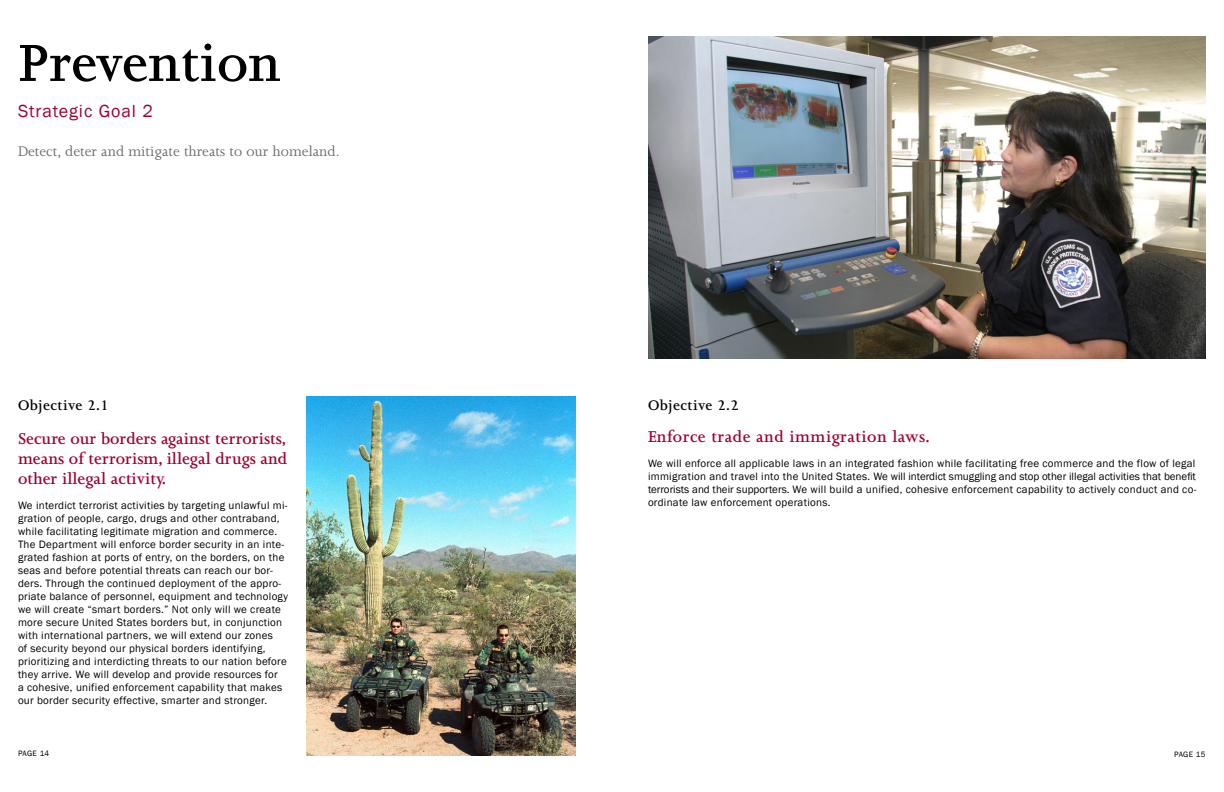
<style>
.page{position:relative;width:1224px;height:792px;background:#fff}
.page>*{position:absolute;margin:0;border:0;box-sizing:border-box;transform-origin:0 0}
.t1{font:600 60px "Joanna";color:#000}
.t2{font:600 18px/20px "Joanna";color:#a0002f;text-align:justify}
.t3{font:600 18px "Joanna";letter-spacing:.025em;color:#a0002f}
.t4{font:18px "Franklin Gothic";letter-spacing:.05em;color:#a0002f}
.t5{font:16px "Joanna";color:#686767}
.t6{font:600 16px "Joanna";letter-spacing:.025em;color:#000}
.t7{font:11px/13px "Franklin Gothic";letter-spacing:.025em;color:#000}
.t8{font:8px "Franklin Gothic";letter-spacing:.025em;color:#000}
</style>
<div class="page">
<img style="left:306px;top:396px;width:270px;height:360px">
<img style="left:648px;top:36px;width:558px;height:323px">
<p class="t1" style="left:18px;top:30px;width:264px">Prevention</p>
<p class="t4" style="left:18px;top:100px;width:136px">Strategic Goal 2</p>
<p class="t5" style="left:18px;top:143px;width:323px">Detect, deter and mitigate threats to our homeland.</p>
<p class="t6" style="left:18px;top:397px;width:92px">Objective 2.1</p>
<p class="t2" style="left:18px;top:429px;width:271px">Secure our borders against terrorists, means of terrorism, illegal drugs and other illegal activity.</p>
<p class="t7" style="left:18px;top:499px;width:271px">We interdict terrorist activities by targeting unlawful mi&shy;gration of people, cargo, drugs and other contraband, while facilitating legitimate migration and commerce.<br>The Department will enforce border security in an inte&shy;grated fashion at ports of entry, on the borders, on the seas and before potential threats can reach our bor&shy;ders. Through the continued deployment of the appro&shy;priate balance of personnel, equipment and technology we will create “smart borders.” Not only will we create more secure United States borders but, in conjunction with international partners, we will extend our zones<br>of security beyond our physical borders identifying, prioritizing and interdicting threats to our nation before they arrive. We will develop and provide resources for<br>a cohesive, unified enforcement capability that makes our border security effective, smarter and stronger.</p>
<p class="t6" style="left:648px;top:397px;width:92px">Objective 2.2</p>
<p class="t3" style="left:648px;top:427px;width:283px">Enforce trade and immigration laws.</p>
<p class="t7" style="left:648px;top:457px;width:550px;text-align:justify">We will enforce all applicable laws in an integrated fashion while facilitating free commerce and the flow of legal immigration and travel into the United States. We will interdict smuggling and stop other illegal activities that benefit terrorists and their supporters. We will build a unified, cohesive enforcement capability to actively conduct and co&shy;ordinate law enforcement operations.</p>
<p class="t8" style="left:18px;top:748px;width:33px">PAGE 14</p>
<p class="t8" style="left:1174px;top:749px;width:33px">PAGE 15</p>
</div>
